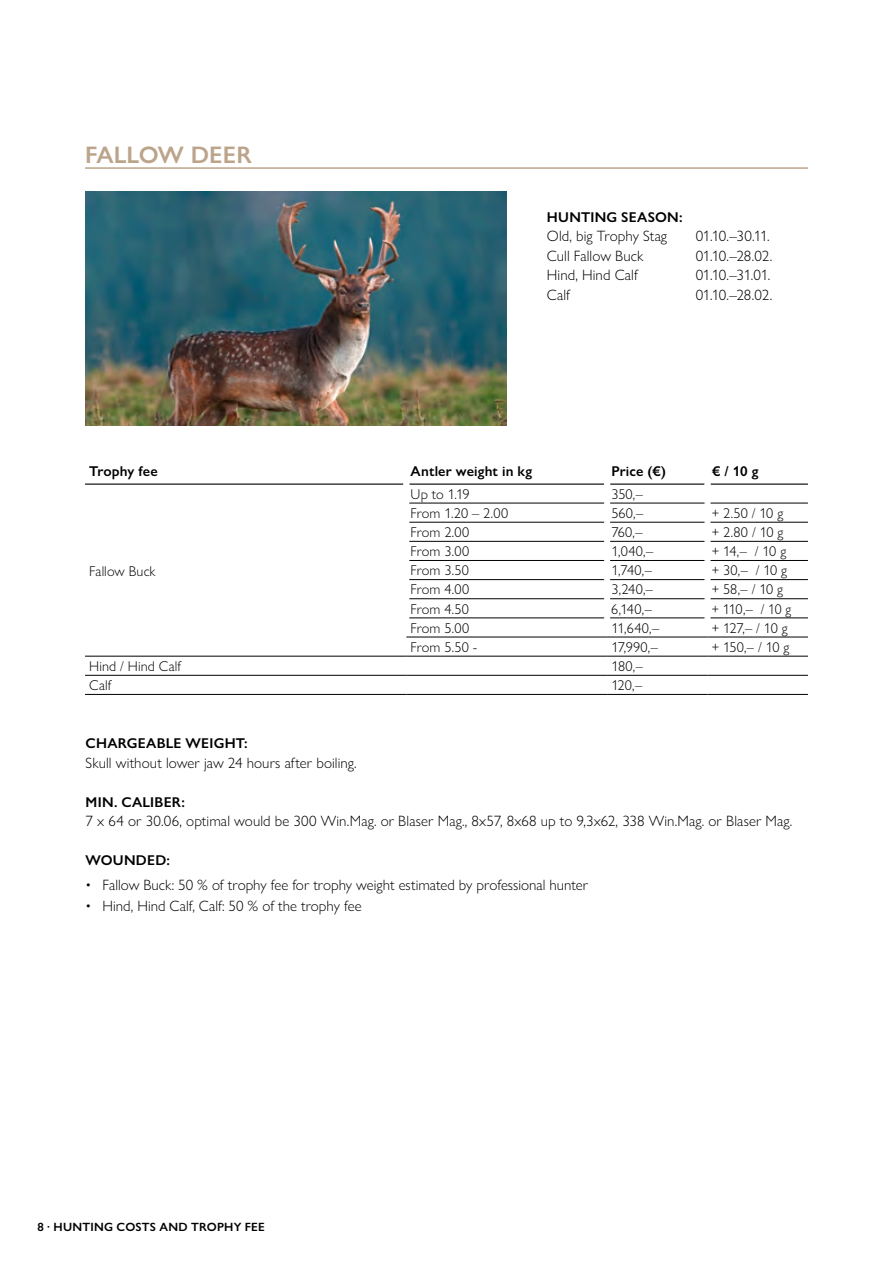
<style>
.page{position:relative;width:893px;height:1263px;background:#fff}
.page>*{position:absolute;margin:0;border:0;box-sizing:border-box;transform-origin:0 0}
.t1{font:600 24px "Gill Sans Nova";color:#bca48b}
.t2{font:300 15px "Gill Sans Nova";color:#000}
.t3{font:300 14.25px "Gill Sans Nova";letter-spacing:.005em;color:#000}
.t4{font:600 14.25px "Gill Sans Nova";letter-spacing:.015em;color:#000}
.t5{font:600 12px "Gill Sans Nova";color:#000}
</style>
<div class="page">
<img style="left:85px;top:191px;width:422px;height:234px">
<hr style="left:85px;top:167px;width:723px;height:2px;background:#bca48b">
<hr style="left:85px;top:483px;width:318px;height:2px;background:#000">
<hr style="left:409px;top:483px;width:195px;height:2px;background:#000">
<hr style="left:610px;top:483px;width:94px;height:2px;background:#000">
<hr style="left:710px;top:483px;width:98px;height:2px;background:#000">
<hr style="left:409px;top:503px;width:195px;height:1px;background:#000">
<hr style="left:610px;top:503px;width:94px;height:1px;background:#000">
<hr style="left:710px;top:503px;width:98px;height:1px;background:#000">
<hr style="left:409px;top:522px;width:195px;height:1px;background:#000">
<hr style="left:610px;top:522px;width:94px;height:1px;background:#000">
<hr style="left:710px;top:522px;width:98px;height:1px;background:#000">
<hr style="left:409px;top:541px;width:195px;height:1px;background:#000">
<hr style="left:610px;top:541px;width:94px;height:1px;background:#000">
<hr style="left:710px;top:541px;width:98px;height:1px;background:#000">
<hr style="left:409px;top:560px;width:195px;height:1px;background:#000">
<hr style="left:610px;top:560px;width:94px;height:1px;background:#000">
<hr style="left:710px;top:560px;width:98px;height:1px;background:#000">
<hr style="left:409px;top:579px;width:195px;height:1px;background:#000">
<hr style="left:610px;top:579px;width:94px;height:1px;background:#000">
<hr style="left:710px;top:579px;width:98px;height:1px;background:#000">
<hr style="left:409px;top:598px;width:195px;height:1px;background:#000">
<hr style="left:610px;top:598px;width:94px;height:1px;background:#000">
<hr style="left:710px;top:598px;width:98px;height:1px;background:#000">
<hr style="left:409px;top:618px;width:195px;height:1px;background:#000">
<hr style="left:610px;top:618px;width:94px;height:1px;background:#000">
<hr style="left:710px;top:618px;width:98px;height:1px;background:#000">
<hr style="left:406px;top:637px;width:201px;height:1px;background:#000">
<hr style="left:607px;top:637px;width:100px;height:1px;background:#000">
<hr style="left:707px;top:637px;width:101px;height:1px;background:#000">
<hr style="left:85px;top:656px;width:321px;height:1px;background:#000">
<hr style="left:406px;top:656px;width:201px;height:1px;background:#000">
<hr style="left:607px;top:656px;width:100px;height:1px;background:#000">
<hr style="left:707px;top:656px;width:101px;height:1px;background:#000">
<hr style="left:85px;top:675px;width:321px;height:1px;background:#000">
<hr style="left:406px;top:675px;width:201px;height:1px;background:#000">
<hr style="left:607px;top:675px;width:100px;height:1px;background:#000">
<hr style="left:707px;top:675px;width:101px;height:1px;background:#000">
<hr style="left:85px;top:694px;width:321px;height:1px;background:#000">
<hr style="left:406px;top:694px;width:201px;height:1px;background:#000">
<hr style="left:607px;top:694px;width:100px;height:1px;background:#000">
<hr style="left:707px;top:694px;width:101px;height:1px;background:#000">
<h1 class="t1" style="left:85px;top:140px;width:168px">FALLOW DEER</h1>
<p class="t4" style="left:547px;top:208px;width:137px">HUNTING SEASON:</p>
<p class="t2" style="left:547px;top:227px;width:122px">Old, big Trophy Stag</p>
<p class="t2" style="left:696px;top:227px;width:75px">01.10.–30.11.</p>
<p class="t2" style="left:547px;top:246px;width:98px">Cull Fallow Buck</p>
<p class="t2" style="left:696px;top:246px;width:78px">01.10.–28.02.</p>
<p class="t2" style="left:547px;top:266px;width:93px">Hind, Hind Calf</p>
<p class="t2" style="left:696px;top:266px;width:76px">01.10.–31.01.</p>
<p class="t2" style="left:547px;top:285px;width:25px">Calf</p>
<p class="t2" style="left:696px;top:285px;width:78px">01.10.–28.02.</p>
<p class="t4" style="left:89px;top:462px;width:70px">Trophy fee</p>
<p class="t4" style="left:411px;top:462px;width:123px">Antler weight in kg</p>
<p class="t4" style="left:611px;top:462px;width:56px">Price (€)</p>
<p class="t4" style="left:712px;top:462px;width:48px">€ / 10 g</p>
<p class="t3" style="left:89px;top:563px;width:68px">Fallow Buck</p>
<p class="t3" style="left:411px;top:485px;width:61px">Up to 1.19</p>
<p class="t3" style="left:611px;top:485px;width:33px">350,–</p>
<p class="t3" style="left:411px;top:504px;width:99px">From 1.20 – 2.00</p>
<p class="t3" style="left:611px;top:504px;width:33px">560,–</p>
<p class="t3" style="left:712px;top:504px;width:73px">+ 2.50 / 10 g</p>
<p class="t3" style="left:411px;top:523px;width:60px">From 2.00</p>
<p class="t3" style="left:611px;top:523px;width:33px">760,–</p>
<p class="t3" style="left:712px;top:523px;width:73px">+ 2.80 / 10 g</p>
<p class="t3" style="left:411px;top:543px;width:60px">From 3.00</p>
<p class="t3" style="left:611px;top:543px;width:43px">1,040,–</p>
<p class="t3" style="left:712px;top:543px;width:76px">+ 14,– / 10 g</p>
<p class="t3" style="left:411px;top:562px;width:60px">From 3.50</p>
<p class="t3" style="left:611px;top:562px;width:42px">1,740,–</p>
<p class="t3" style="left:712px;top:562px;width:77px">+ 30,– / 10 g</p>
<p class="t3" style="left:411px;top:581px;width:60px">From 4.00</p>
<p class="t3" style="left:611px;top:581px;width:43px">3,240,–</p>
<p class="t3" style="left:712px;top:581px;width:73px">+ 58,– / 10 g</p>
<p class="t3" style="left:410px;top:600px;width:60px">From 4.50</p>
<p class="t3" style="left:611px;top:600px;width:42px">6,140,–</p>
<p class="t3" style="left:712px;top:600px;width:81px">+ 110,– / 10 g</p>
<p class="t3" style="left:411px;top:619px;width:60px">From 5.00</p>
<p class="t3" style="left:611px;top:619px;width:49px">11,640,–</p>
<p class="t3" style="left:712px;top:619px;width:77px">+ 127,– / 10 g</p>
<p class="t3" style="left:411px;top:638px;width:68px">From 5.50 -</p>
<p class="t3" style="left:611px;top:638px;width:48px">17,990,–</p>
<p class="t3" style="left:712px;top:638px;width:79px">+ 150,– / 10 g</p>
<p class="t3" style="left:89px;top:657px;width:93px">Hind / Hind Calf</p>
<p class="t3" style="left:611px;top:657px;width:33px">180,–</p>
<p class="t3" style="left:89px;top:676px;width:24px">Calf</p>
<p class="t3" style="left:611px;top:676px;width:32px">120,–</p>
<p class="t4" style="left:86px;top:734px;width:163px">CHARGEABLE WEIGHT:</p>
<p class="t2" style="left:86px;top:753px;width:272px">Skull without lower jaw 24 hours after boiling.</p>
<p class="t4" style="left:86px;top:793px;width:101px">MIN. CALIBER:</p>
<p class="t2" style="left:86px;top:812px;width:708px">7 x 64 or 30.06, optimal would be 300 Win.Mag. or Blaser Mag., 8x57, 8x68 up to 9,3x62, 338 Win.Mag. or Blaser Mag.</p>
<p class="t4" style="left:86px;top:851px;width:86px">WOUNDED:</p>
<p class="t2" style="left:86px;top:876px;width:504px">• Fallow Buck: 50 % of trophy fee for trophy weight estimated by professional hunter</p>
<p class="t2" style="left:86px;top:897px;width:277px">• Hind, Hind Calf, Calf: 50 % of the trophy fee</p>
<p class="t5" style="left:37px;top:1219px;width:35px">8 · Hunting</p>
<p class="t5" style="left:117px;top:1219px;width:9px">costs</p>
<p class="t5" style="left:160px;top:1219px;width:11px">and</p>
<p class="t5" style="left:191px;top:1219px;width:10px">trophy</p>
<p class="t5" style="left:245px;top:1219px;width:8px">fee</p>
</div>
